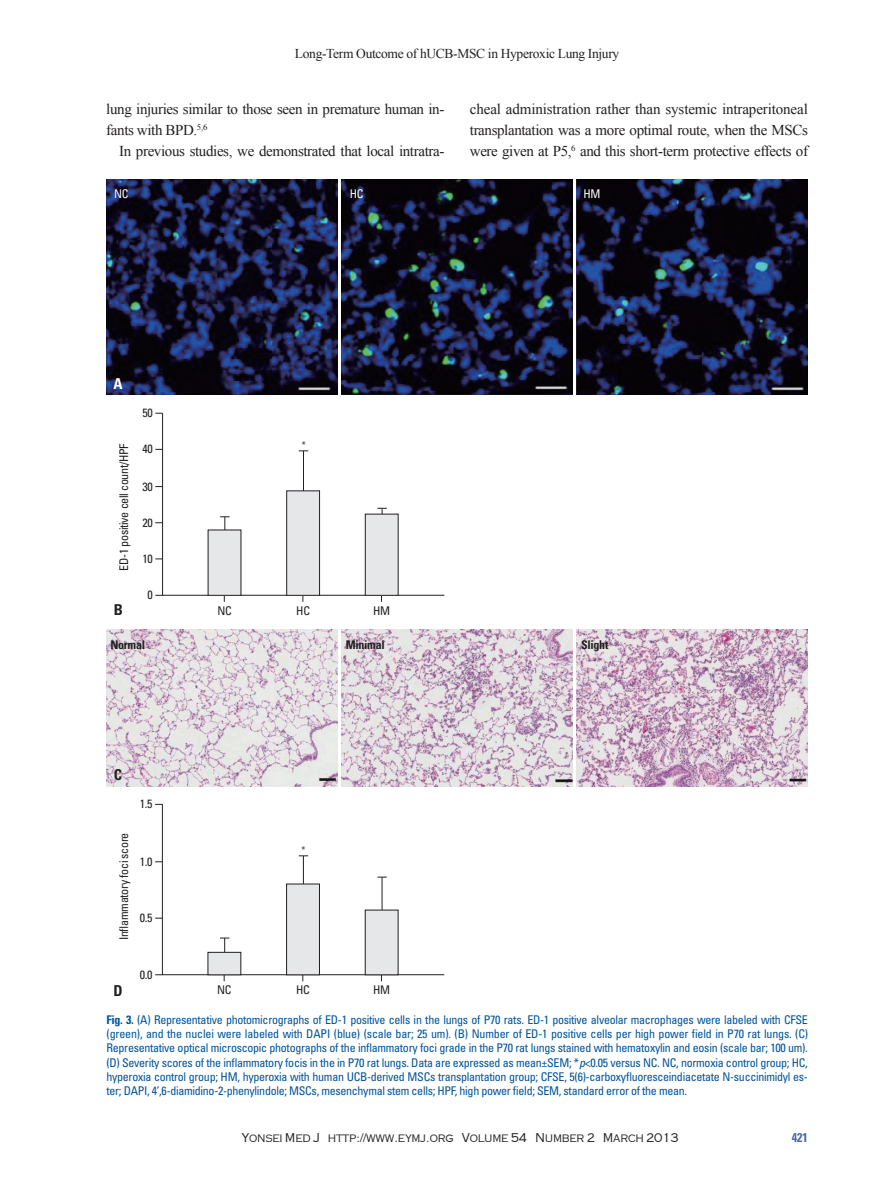
<style>
.page{position:relative;width:893px;height:1191px;background:#fff}
.page>*{position:absolute;margin:0;border:0;box-sizing:border-box;transform-origin:0 0}
.본문_YMJ{font:15px/21.3px "Times New Roman";letter-spacing:-.025em;color:#231f20;text-align:justify}
.t1{font:700 condensed 15px "Univers LT Std";color:#231f20}
.t2{font:700 condensed 15px "Univers LT Std";color:#fff}
.t3{font:13.5px "Times New Roman";letter-spacing:-.025em;color:#231f20}
.t4{font:700 condensed 12.75px "Univers LT Std";color:#446aab;scale:.95 1}
.사진설명_YMJ{font:condensed 12px/14.2px "Univers LT Std";letter-spacing:-.025em;color:#01549c;text-align:justify}
.그림안_글{font:condensed 12px "Univers LT Std";letter-spacing:-.025em;color:#231f20}
.t5{font:300 12px "Metalcut";letter-spacing:-.025em;color:#231f20}
.그림안_글-2{font:700 condensed 12px "Univers LT Std";letter-spacing:-.025em;color:#231f20}
.그림안_글-3{font:condensed 12px "Univers LT Std";color:#fff}
.그림안_글-4{font:condensed 9px "Univers LT Std";color:#231f20}
.s1{font-weight:700}
.s2{font-style:italic}
</style>
<div class="page">
<svg style="left:162px;top:413px;width:283px;height:182px"></svg>
<hr style="left:225px;top:517px;width:1px;height:34px;background:#231f20">
<div style="left:208px;top:530px;width:33px;height:65px;background:#e6e7e9"></div>
<div style="left:287px;top:491px;width:33px;height:104px;background:#e6e7e9"></div>
<div style="left:286px;top:490px;width:34px;height:105px;border:1px solid #231f20"></div>
<div style="left:365px;top:514px;width:33px;height:81px;background:#e6e7e9"></div>
<div style="left:365px;top:514px;width:33px;height:81px;border:1px solid #231f20"></div>
<svg style="left:162px;top:803px;width:283px;height:172px"></svg>
<svg style="left:220px;top:937px;width:9px;height:15px"></svg>
<div style="left:208px;top:952px;width:33px;height:22px;background:#e6e7e9"></div>
<div style="left:208px;top:952px;width:33px;height:23px;border:1px solid #231f20"></div>
<div style="left:287px;top:884px;width:32px;height:90px;background:#e6e7e9"></div>
<div style="left:286px;top:883px;width:34px;height:92px;border:1px solid #231f20"></div>
<div style="left:365px;top:910px;width:33px;height:64px;background:#e6e7e9"></div>
<div style="left:365px;top:910px;width:33px;height:65px;border:1px solid #231f20"></div>
<img style="left:106px;top:180px;width:231px;height:215px">
<img style="left:342px;top:180px;width:231px;height:215px">
<img style="left:577px;top:180px;width:231px;height:215px">
<img style="left:106px;top:630px;width:231px;height:157px">
<img style="left:342px;top:630px;width:231px;height:157px">
<img style="left:577px;top:630px;width:231px;height:157px">
<p class="t3" style="left:295px;top:44px;width:326px">Long-Term Outcome of hUCB-MSC in Hyperoxic Lung Injury</p>
<p class="본문_YMJ" style="left:106px;top:98px;width:340px">lung injuries similar to those seen in premature human in&shy;fants with BPD.<sup>5,6</sup></p>
<p class="본문_YMJ" style="left:119px;top:140px;width:327px">In previous studies, we demonstrated that local intratra-</p>
<p class="본문_YMJ" style="left:470px;top:98px;width:340px">cheal administration rather than systemic intraperitoneal transplantation was a more optimal route, when the MSCs were given at P5,<sup>6</sup> and this short-term protective effects of</p>
<p class="그림안_글-3" style="left:114px;top:186px;width:16px">NC</p>
<p class="그림안_글-3" style="left:350px;top:186px;width:15px">HC</p>
<p class="그림안_글-3" style="left:583px;top:186px;width:19px">HM</p>
<p class="t2" style="left:113px;top:375px;width:11px">A</p>
<p class="그림안_글" style="left:116px;top:570px;width:129px;rotate:-90deg">ED-1 positive cell count/HPF</p>
<p class="t1" style="left:114px;top:600px;width:11px">B</p>
<p class="그림안_글" style="left:142px;top:405px;width:12px">50</p>
<p class="그림안_글" style="left:142px;top:441px;width:12px">40</p>
<p class="그림안_글" style="left:142px;top:479px;width:12px">30</p>
<p class="그림안_글" style="left:142px;top:515px;width:12px">20</p>
<p class="그림안_글" style="left:142px;top:551px;width:12px">10</p>
<p class="그림안_글" style="left:147px;top:587px;width:7px">0</p>
<p class="그림안_글-4" style="left:302px;top:439px;width:5px">*</p>
<p class="그림안_글" style="left:217px;top:602px;width:16px">NC</p>
<p class="그림안_글" style="left:296px;top:602px;width:15px">HC</p>
<p class="그림안_글" style="left:373px;top:602px;width:19px">HM</p>
<p class="그림안_글-2" style="left:111px;top:638px;width:36px">Normal</p>
<p class="그림안_글-2" style="left:346px;top:638px;width:40px">Minimal</p>
<p class="그림안_글-2" style="left:581px;top:638px;width:29px">Slight</p>
<p class="t1" style="left:114px;top:765px;width:10px">C</p>
<p class="그림안_글" style="left:116px;top:940px;width:109px;rotate:-90deg">Inflammatory foci score</p>
<p class="그림안_글" style="left:140px;top:796px;width:14px">1.5</p>
<p class="그림안_글" style="left:140px;top:854px;width:14px">1.0</p>
<p class="그림안_글" style="left:140px;top:910px;width:14px">0.5</p>
<p class="t1" style="left:113px;top:981px;width:11px">D</p>
<p class="그림안_글" style="left:140px;top:967px;width:14px">0.0</p>
<p class="그림안_글-4" style="left:302px;top:844px;width:5px">*</p>
<p class="그림안_글" style="left:217px;top:982px;width:16px">NC</p>
<p class="그림안_글" style="left:296px;top:982px;width:15px">HC</p>
<p class="그림안_글" style="left:373px;top:982px;width:19px">HM</p>
<p class="사진설명_YMJ" style="left:107px;top:1012px;width:703px"><span class="s1">Fig. 3.</span> (A) Representative photomicrographs of ED-1 positive cells in the lungs of P70 rats. ED-1 positive alveolar macrophages were labeled with CFSE (green), and the nuclei were labeled with DAPI (blue) (scale bar; 25 um). (B) Number of ED-1 positive cells per high power field in P70 rat lungs. (C)<br>Representative optical microscopic photographs of the inflammatory foci grade in the P70 rat lungs stained with hematoxylin and eosin (scale bar; 100 um). (D) Severity scores of the inflammatory focis in the in P70 rat lungs. Data are expressed as mean±SEM; *<span class="s2">p</span>&lt;0.05 versus NC. NC, normoxia control group; HC, hyperoxia control group; HM, hyperoxia with human UCB-derived MSCs transplantation group; CFSE, 5(6)-carboxyfluoresceindiacetate N-succinimidyl es&shy;ter; DAPI, 4’,6-diamidino-2-phenylindole; MSCs, mesenchymal stem cells; HPF, high power field; SEM, standard error of the mean.</p>
<p class="t5" style="left:241px;top:1130px;width:439px">Yonsei Med J http://www.eymj.org Volume 54 Number 2 March 2013</p>
<p class="t4" style="left:792px;top:1129px;width:18px">421</p>
</div>
